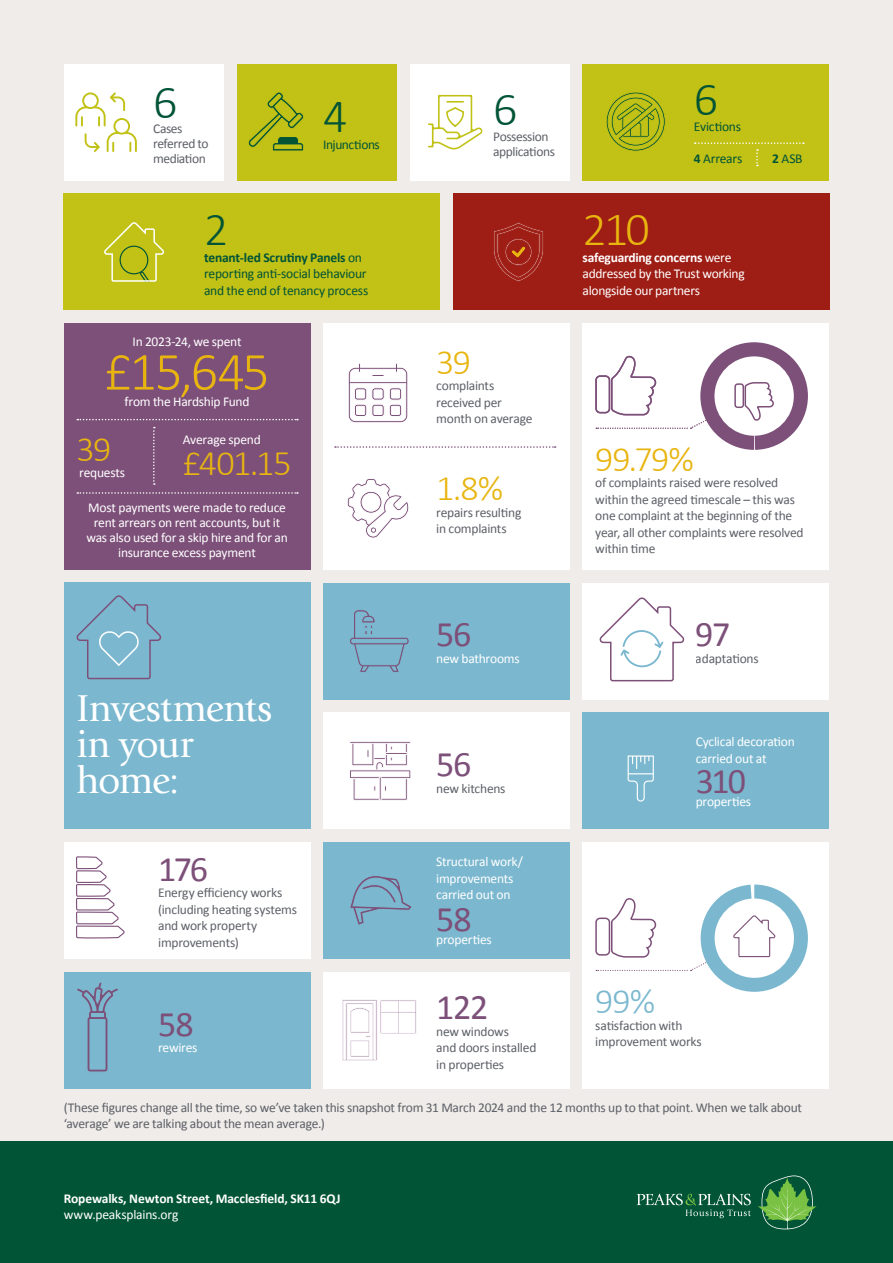
<style>
.page{position:relative;width:893px;height:1263px;background:#efece9}
.page>*{position:absolute;margin:0;border:0;box-sizing:border-box;transform-origin:0 0}
.t1{font:300 54px "Calibri";color:#e8b510}
.t2{font:300 48px "Calibri";color:#015436}
.t3{font:300 48px "Calibri";color:#e8b510}
.t4{font:39px/36px "Giovanni Std";letter-spacing:-.03em;color:#fff}
.t5{font:300 36px "Calibri";letter-spacing:-.04em;color:#e8b510}
.t6{font:36px "Calibri";letter-spacing:-.035em;color:#7d5079}
.t7{font:300 36px "Calibri";color:#7bb8cf}
.t8{font:13.5px/16.5px "Calibri";letter-spacing:-.02em;color:#5d6067}
.t9{font:13.5px/16.5px "Calibri";letter-spacing:-.02em;color:#fff}
.t10{font:13.5px/16.5px "Calibri";letter-spacing:-.02em;color:#015436}
.t11{font:700 13.5px "Calibri";letter-spacing:-.01em;color:#fff}
.s1{font-weight:700}
</style>
<div class="page">
<div style="left:0;top:1142px;width:893px;height:121px;background:#015436"></div>
<svg style="left:637px;top:1194px;width:114px;height:24px"></svg>
<svg style="left:758px;top:1175px;width:59px;height:54px"></svg>
<div style="left:583px;top:64px;width:246px;height:117px;background:#c1c116"></div>
<div style="left:410px;top:64px;width:160px;height:117px;background:#fff"></div>
<div style="left:237px;top:64px;width:160px;height:117px;background:#c1c116"></div>
<div style="left:64px;top:64px;width:160px;height:117px;background:#fff"></div>
<svg style="left:695px;top:142px;width:109px;height:24px"></svg>
<svg style="left:75px;top:92px;width:62px;height:60px"></svg>
<svg style="left:248px;top:92px;width:56px;height:59px"></svg>
<svg style="left:428px;top:94px;width:55px;height:56px"></svg>
<div style="left:444px;top:99px;width:23px;height:6px;border:2px solid #fff;border-radius:2px"></div>
<div style="left:64px;top:193px;width:376px;height:117px;background:#c1c116"></div>
<div style="left:453px;top:193px;width:376px;height:117px;background:#9e1d14"></div>
<svg style="left:104px;top:222px;width:61px;height:60px"></svg>
<svg style="left:493px;top:222px;width:51px;height:60px"></svg>
<div style="left:64px;top:323px;width:246px;height:247px;background:#7d5079"></div>
<div style="left:64px;top:583px;width:246px;height:246px;background:#7bb8cf"></div>
<div style="left:323px;top:712px;width:247px;height:117px;background:#fff"></div>
<div style="left:583px;top:712px;width:246px;height:117px;background:#7bb8cf"></div>
<div style="left:64px;top:842px;width:246px;height:117px;background:#fff"></div>
<div style="left:323px;top:842px;width:247px;height:117px;background:#7bb8cf"></div>
<div style="left:323px;top:323px;width:247px;height:247px;background:#fff"></div>
<div style="left:583px;top:323px;width:246px;height:247px;background:#fff"></div>
<svg style="left:77px;top:419px;width:221px;height:1px"></svg>
<svg style="left:77px;top:492px;width:221px;height:2px"></svg>
<svg style="left:153px;top:427px;width:2px;height:58px"></svg>
<div style="left:595px;top:375px;width:15px;height:38px;border:2px solid #7d5079;border-radius:4px"></div>
<div style="left:700px;top:342px;width:108px;height:108px;background:#7d5079;border-radius:54px"></div>
<div style="left:714px;top:356px;width:80px;height:80px;background:#fff;border-radius:50%"></div>
<svg style="left:596px;top:353px;width:179px;height:92px"></svg>
<svg style="left:347px;top:479px;width:62px;height:59px"></svg>
<svg style="left:335px;top:446px;width:221px;height:2px"></svg>
<svg style="left:348px;top:363px;width:60px;height:60px"></svg>
<svg style="left:606px;top:92px;width:60px;height:59px"></svg>
<svg style="left:76px;top:595px;width:86px;height:85px"></svg>
<div style="left:323px;top:583px;width:247px;height:116px;background:#7bb8cf"></div>
<div style="left:583px;top:583px;width:246px;height:116px;background:#fff"></div>
<div style="left:64px;top:972px;width:246px;height:117px;background:#7bb8cf"></div>
<div style="left:323px;top:972px;width:247px;height:117px;background:#fff"></div>
<svg style="left:350px;top:610px;width:59px;height:62px"></svg>
<svg style="left:350px;top:743px;width:61px;height:57px"></svg>
<div style="left:349px;top:741px;width:62px;height:2px;border:1px solid #fff"></div>
<svg style="left:76px;top:856px;width:49px;height:83px"></svg>
<svg style="left:628px;top:755px;width:26px;height:46px"></svg>
<svg style="left:77px;top:982px;width:41px;height:90px"></svg>
<svg style="left:350px;top:876px;width:62px;height:49px"></svg>
<svg style="left:599px;top:597px;width:86px;height:85px"></svg>
<svg style="left:342px;top:1000px;width:75px;height:61px"></svg>
<div style="left:583px;top:842px;width:246px;height:247px;background:#fff"></div>
<div style="left:595px;top:917px;width:15px;height:39px;border:2px solid #7d5079;border-radius:4px"></div>
<div style="left:701px;top:884px;width:107px;height:108px;background:#7bb8cf;border-radius:53px"></div>
<div style="left:715px;top:898px;width:79px;height:80px;background:#fff;border-radius:50%"></div>
<svg style="left:596px;top:895px;width:180px;height:76px"></svg>
<h2 class="t2" style="left:153px;top:72px;width:26px">6</h2>
<p class="t8" style="left:153px;top:120px;width:57px;line-height:15px">Cases referred to mediation</p>
<h2 class="t2" style="left:323px;top:86px;width:26px">4</h2>
<p class="t10" style="left:323px;top:135px;width:58px">Injunctions</p>
<h2 class="t2" style="left:204px;top:199px;width:26px">2</h2>
<p class="t10" style="left:204px;top:249px;width:166px"><span class="s1">tenant-led Scrutiny Panels</span> on reporting anti-social behaviour and the end of tenancy process</p>
<p class="t9" style="left:133px;top:333px;width:111px">In 2023-24, we spent</p>
<h1 class="t1" style="left:105px;top:338px;width:167px">£15,645</h1>
<p class="t9" style="left:125px;top:393px;width:126px">from the Hardship Fund</p>
<h3 class="t5" style="left:77px;top:426px;width:36px">39</h3>
<p class="t9" style="left:79px;top:464px;width:48px">requests</p>
<p class="t9" style="left:183px;top:431px;width:79px">Average spend</p>
<h3 class="t5" style="left:183px;top:441px;width:110px">£401.15</h3>
<p class="t9" style="left:86px;top:500px;width:203px;line-height:15px;text-align:center">Most payments were made to reduce rent arrears on rent accounts, but it was also used for a skip hire and for an insurance excess payment</p>
<h3 class="t4" style="left:77px;top:691px;width:197px">Investments in your home:</h3>
<h3 class="t6" style="left:158px;top:844px;width:52px">176</h3>
<p class="t8" style="left:158px;top:884px;width:140px">Energy efficiency works (including heating systems and work property improvements)</p>
<h3 class="t6" style="left:158px;top:999px;width:37px">58</h3>
<p class="t9" style="left:158px;top:1039px;width:41px">rewires</p>
<h2 class="t2" style="left:493px;top:79px;width:26px">6</h2>
<p class="t8" style="left:493px;top:129px;width:63px;line-height:15px">Possession applications</p>
<h3 class="t5" style="left:436px;top:339px;width:36px">39</h3>
<p class="t8" style="left:436px;top:377px;width:98px">complaints received per month on average</p>
<h3 class="t5" style="left:436px;top:466px;width:68px">1.8%</h3>
<p class="t8" style="left:436px;top:504px;width:87px">repairs resulting in complaints</p>
<h3 class="t6" style="left:436px;top:609px;width:37px">56</h3>
<p class="t9" style="left:436px;top:649px;width:85px">new bathrooms</p>
<h2 class="t2" style="left:694px;top:69px;width:26px">6</h2>
<p class="t10" style="left:694px;top:118px;width:49px">Evictions</p>
<p class="t10" style="left:694px;top:150px;width:50px"><span class="s1">4</span> Arrears</p>
<p class="t10" style="left:772px;top:150px;width:32px"><span class="s1">2</span> ASB</p>
<h2 class="t3" style="left:583px;top:199px;width:69px">210</h2>
<p class="t9" style="left:583px;top:249px;width:164px"><span class="s1">safeguarding concerns</span> were addressed by the Trust working alongside our partners</p>
<h3 class="t5" style="left:595px;top:437px;width:100px">99.79%</h3>
<p class="t8" style="left:595px;top:474px;width:210px">of complaints raised were resolved within the agreed timescale – this was one complaint at the beginning of the year, all other complaints were resolved within time</p>
<h3 class="t6" style="left:696px;top:609px;width:36px">97</h3>
<p class="t8" style="left:696px;top:649px;width:65px">adaptations</p>
<h3 class="t6" style="left:436px;top:739px;width:37px">56</h3>
<p class="t8" style="left:436px;top:780px;width:71px">new kitchens</p>
<p class="t9" style="left:436px;top:853px;width:88px">Structural work/ improvements carried out on</p>
<h3 class="t6" style="left:436px;top:894px;width:37px">58</h3>
<p class="t9" style="left:436px;top:931px;width:57px">properties</p>
<h3 class="t6" style="left:436px;top:982px;width:54px">122</h3>
<p class="t8" style="left:436px;top:1022px;width:102px">new windows<br>and doors installed in properties</p>
<p class="t9" style="left:696px;top:733px;width:101px">Cyclical decoration carried out at</p>
<h3 class="t6" style="left:696px;top:756px;width:52px">310</h3>
<p class="t9" style="left:696px;top:793px;width:57px">properties</p>
<h3 class="t7" style="left:595px;top:979px;width:62px">99%</h3>
<p class="t8" style="left:595px;top:1016px;width:108px">satisfaction with improvement works</p>
<p class="t8" style="left:64px;top:1098px;width:740px">(These figures change all the time, so we’ve taken this snapshot from 31 March 2024 and the 12 months up to that point. When we talk about ‘average’ we are talking about the mean average.)</p>
<p class="t11" style="left:64px;top:1189px;width:278px">Ropewalks, Newton Street, Macclesfield, SK11 6QJ</p>
<p class="t9" style="left:64px;top:1206px;width:116px">www.peaksplains.org</p>
</div>
